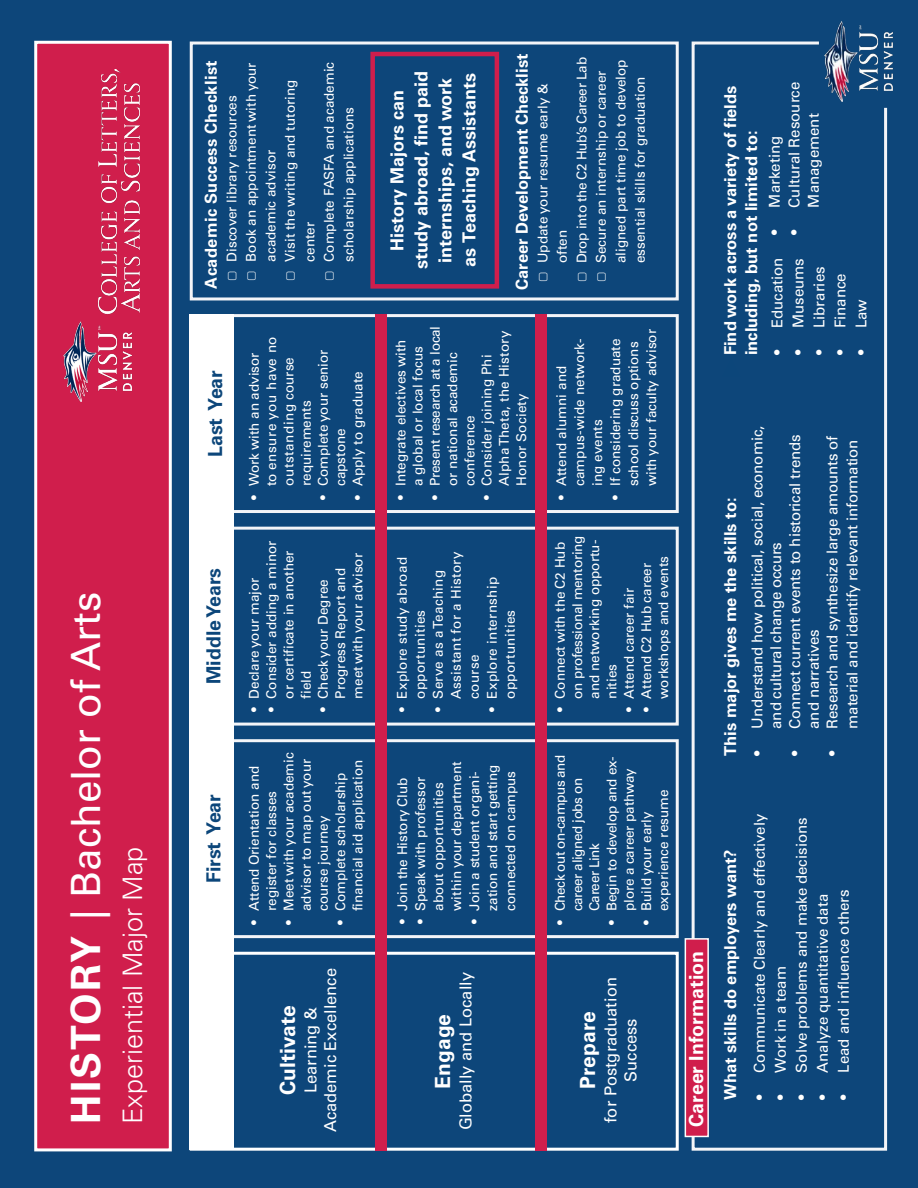
<style>
.page{position:relative;width:918px;height:1188px;background:#0d467a}
.page>*{position:absolute;margin:0;border:0;box-sizing:border-box;transform-origin:0 0}
.t1{font:40.5px "Univers";color:#fff}
.t2{font:300 27px "Univers";color:#fff}
.t3{font:700 21px "Univers";color:#fff}
.t4{font:700 19.5px "Univers";color:#0c467a}
.t5{font:700 19.5px "Univers";color:#fff}
.t6{font:700 18px/24px "Univers";color:#fff;text-align:center}
.t7{font:700 16.5px/21px "Univers";color:#fff}
.t8{font:16.5px/19.8px "Univers";color:#fff;text-align:center}
.t9{font:700 16.5px "Univers";letter-spacing:.02em;color:#fff}
.t10{font:15px/18.8px "Univers";letter-spacing:-.01em;color:#fff}
.t11{font:13.5px/17.2px "Univers";color:#fff}
.t12{font:13.5px/18px "Univers";letter-spacing:.02em;color:#fff}
.t13{font:13.5px/17.2px "Univers";letter-spacing:-.03em;color:#fff}
.t14{font:13.5px "Univers";letter-spacing:-.02em;color:#fff}
.s1{font-weight:700}
</style>
<div class="page">
<div style="left:34px;top:41px;width:138px;height:1110px;background:#d01e4c;border:3px solid #fff"></div>
<div style="left:190px;top:952px;width:489px;height:199px;border:3px solid #fff"></div>
<div style="left:190px;top:739px;width:489px;height:199px;border:3px solid #f4f5f8"></div>
<div style="left:190px;top:527px;width:489px;height:199px;border:3px solid #f4f5f8"></div>
<div style="left:190px;top:314px;width:489px;height:199px;border:3px solid #f4f5f8"></div>
<div style="left:190px;top:42px;width:489px;height:258px;border:3px solid #f4f5f8"></div>
<svg style="left:690px;top:41px;width:198px;height:1110px"></svg>
<div style="left:189px;top:314px;width:45px;height:836px;background:#fff"></div>
<img style="left:64px;top:70px;width:75px;height:331px">
<div style="left:685px;top:938px;width:24px;height:199px;background:#d01e4c;border:2px solid #fff"></div>
<svg style="left:723px;top:359px;width:17px;height:17px"></svg>
<div style="left:536px;top:314px;width:11px;height:837px;background:#d01e4c"></div>
<div style="left:375px;top:314px;width:11px;height:837px;background:#d01e4c"></div>
<div style="left:370px;top:52px;width:129px;height:237px;border:4px solid #d01e4c"></div>
<img style="left:825px;top:21px;width:68px;height:80px">
<p class="t1" style="left:62px;top:1124px;width:534px;rotate:-90deg"><span class="s1">HISTORY</span> | Bachelor of Arts</p>
<p class="t2" style="left:116px;top:1124px;width:279px;rotate:-90deg">Experiential Major Map</p>
<p class="t9" style="left:201px;top:289px;width:230px;rotate:-90deg">Academic Success Checklist</p>
<p class="t11" style="left:241px;top:262px;width:201px;line-height:19.5px;text-indent:-20px;rotate:-90deg">▢ Book an appointment with your academic advisor</p>
<p class="t11" style="left:223px;top:282px;width:188px;rotate:-90deg">▢ Discover library resources</p>
<p class="t11" style="left:280px;top:262px;width:183px;line-height:19.5px;text-indent:-20px;rotate:-90deg">▢ Visit the writing and tutoring center</p>
<p class="t11" style="left:319px;top:262px;width:201px;line-height:19.5px;text-indent:-20px;rotate:-90deg">▢ Complete FASFA and academic scholarship applications</p>
<p class="t6" style="left:385px;top:269px;width:199px;rotate:-90deg">History Majors can study abroad, find paid internships, and work as Teaching Assistants</p>
<p class="t7" style="left:512px;top:290px;width:238px;rotate:-90deg">Career Development Checklist</p>
<p class="t11" style="left:533px;top:263px;width:181px;line-height:19.5px;text-indent:-20px;rotate:-90deg">▢ Update your resume early &amp; often</p>
<p class="t14" style="left:574px;top:283px;width:228px;rotate:-90deg">▢ Drop into the C2 Hub’s Career Lab</p>
<p class="t11" style="left:591px;top:263px;width:205px;line-height:19.5px;text-indent:-20px;rotate:-90deg">▢ Secure an internship or career aligned part time job to develop essential skills for graduation</p>
<p class="t4" style="left:204px;top:457px;width:88px;rotate:-90deg">Last Year</p>
<p class="t4" style="left:202px;top:684px;width:117px;rotate:-90deg">Middle Years</p>
<p class="t4" style="left:202px;top:883px;width:90px;rotate:-90deg">First Year</p>
<p class="t11" style="left:246px;top:486px;width:151px;text-indent:-14px;rotate:-90deg">• Work with an advisor to ensure you have no outstanding course requirements</p>
<p class="t11" style="left:315px;top:486px;width:138px;text-indent:-14px;rotate:-90deg">• Complete your senior capstone</p>
<p class="t11" style="left:349px;top:500px;width:130px;rotate:-90deg">• Apply to graduate</p>
<p class="t11" style="left:426px;top:486px;width:162px;text-indent:-14px;rotate:-90deg">• Present research at a local or national academic conference</p>
<p class="t11" style="left:478px;top:486px;width:157px;text-indent:-14px;rotate:-90deg">• Consider joining Phi<br>Alpha Theta, the History<br>Honor Society</p>
<p class="t11" style="left:553px;top:486px;width:149px;line-height:18px;text-indent:-14px;rotate:-90deg">• Attend alumni and campus-wide network&shy;ing events</p>
<p class="t11" style="left:607px;top:486px;width:158px;line-height:18px;text-indent:-14px;rotate:-90deg">• If considering graduate school discuss options with your faculty advisor</p>
<p class="t11" style="left:392px;top:500px;width:161px;text-align:center;rotate:-90deg">• Integrate electives with a global or local focus</p>
<p class="t11" style="left:263px;top:699px;width:159px;text-indent:-14px;rotate:-90deg">• Consider adding a minor or certificate in another field</p>
<p class="t11" style="left:315px;top:699px;width:147px;text-indent:-14px;rotate:-90deg">• Check your Degree<br>Progress Report and meet with your advisor</p>
<p class="t12" style="left:393px;top:699px;width:143px;text-indent:-14px;rotate:-90deg">• Explore study abroad opportunities</p>
<p class="t12" style="left:429px;top:699px;width:148px;text-indent:-14px;rotate:-90deg">• Serve as a Teaching<br>Assistant for a History course</p>
<p class="t11" style="left:246px;top:712px;width:136px;rotate:-90deg">• Declare your major</p>
<p class="t12" style="left:483px;top:699px;width:123px;text-indent:-14px;rotate:-90deg">• Explore internship opportunities</p>
<p class="t11" style="left:551px;top:699px;width:164px;text-indent:-14px;rotate:-90deg">• Connect with the C2 Hub on professional mentoring and networking opportu&shy;nities</p>
<p class="t11" style="left:638px;top:699px;width:144px;text-indent:-14px;rotate:-90deg">• Attend C2 Hub career workshops and events</p>
<p class="t11" style="left:620px;top:712px;width:126px;rotate:-90deg">• Attend career fair</p>
<p class="t11" style="left:280px;top:911px;width:160px;text-indent:-14px;rotate:-90deg">• Meet with your academic advisor to map out your course journey</p>
<p class="t11" style="left:332px;top:911px;width:153px;text-indent:-14px;rotate:-90deg">• Complete scholarship financial aid application</p>
<p class="t11" style="left:246px;top:911px;width:147px;text-indent:-14px;rotate:-90deg">• Attend Orientation and register for classes</p>
<p class="t8" style="left:321px;top:1132px;width:166px;rotate:-90deg">Academic Excellence</p>
<p class="t3" style="left:275px;top:1095px;width:91px;rotate:-90deg">Cultivate</p>
<p class="t8" style="left:301px;top:1093px;width:88px;rotate:-90deg">Learning &amp;</p>
<p class="t11" style="left:411px;top:911px;width:151px;line-height:18px;text-indent:-14px;rotate:-90deg">• Speak with professor about opportunities within your department</p>
<p class="t11" style="left:465px;top:911px;width:148px;line-height:18px;text-indent:-14px;rotate:-90deg">• Join a student organi&shy;zation and start getting connected on campus</p>
<p class="t13" style="left:551px;top:911px;width:158px;text-indent:-14px;rotate:-90deg">• Check out on-campus and career aligned jobs on<br>Career Link</p>
<p class="t11" style="left:603px;top:925px;width:170px;text-align:center;rotate:-90deg">• Begin to develop and ex&shy;plore a career pathway</p>
<p class="t11" style="left:394px;top:924px;width:149px;rotate:-90deg">• Join the History Club</p>
<p class="t11" style="left:638px;top:911px;width:123px;text-indent:-14px;rotate:-90deg">• Build your early experience resume</p>
<p class="t8" style="left:456px;top:1130px;width:160px;rotate:-90deg">Globally and Locally</p>
<p class="t3" style="left:430px;top:1089px;width:76px;rotate:-90deg">Engage</p>
<p class="t8" style="left:601px;top:1123px;width:147px;rotate:-90deg">for Postgraduation<br>Success</p>
<p class="t3" style="left:575px;top:1089px;width:79px;rotate:-90deg">Prepare</p>
<p class="t5" style="left:685px;top:1127px;width:177px;rotate:-90deg">Career Information</p>
<p class="t7" style="left:720px;top:355px;width:271px;rotate:-90deg">Find work across a variety of fields including, but not limited to:</p>
<p class="t10" style="left:784px;top:235px;width:154px;line-height:19.5px;text-align:center;rotate:-90deg">• Cultural Resource<br>Management</p>
<p class="t10" style="left:765px;top:235px;width:100px;rotate:-90deg">• Marketing</p>
<p class="t10" style="left:768px;top:355px;width:99px;rotate:-90deg">• Education</p>
<p class="t10" style="left:789px;top:355px;width:98px;rotate:-90deg">• Museums</p>
<p class="t10" style="left:810px;top:355px;width:90px;rotate:-90deg">• Libraries</p>
<p class="t10" style="left:831px;top:355px;width:84px;rotate:-90deg">• Finance</p>
<p class="t10" style="left:852px;top:355px;width:57px;rotate:-90deg">• Law</p>
<p class="t7" style="left:720px;top:756px;width:259px;rotate:-90deg">This major gives me the skills to:</p>
<p class="t10" style="left:748px;top:729px;width:304px;text-indent:-27px;rotate:-90deg">• Understand how political, social, economic, and cultural change occurs</p>
<p class="t10" style="left:785px;top:729px;width:295px;text-indent:-27px;rotate:-90deg">• Connect current events to historical trends and narratives</p>
<p class="t10" style="left:822px;top:756px;width:321px;line-height:19.8px;text-align:right;rotate:-90deg">• Research and synthesize large amounts of material and identify relevant information</p>
<p class="t7" style="left:720px;top:1100px;width:252px;rotate:-90deg">What skills do employers want?</p>
<p class="t10" style="left:750px;top:1100px;width:287px;rotate:-90deg">• Communicate Clearly and effectively</p>
<p class="t10" style="left:771px;top:1100px;width:135px;rotate:-90deg">• Work in a team</p>
<p class="t10" style="left:792px;top:1100px;width:284px;rotate:-90deg">• Solve problems and make decisions</p>
<p class="t10" style="left:813px;top:1100px;width:207px;rotate:-90deg">• Analyze quantitative data</p>
<p class="t10" style="left:834px;top:1100px;width:212px;rotate:-90deg">• Lead and influence others</p>
</div>
